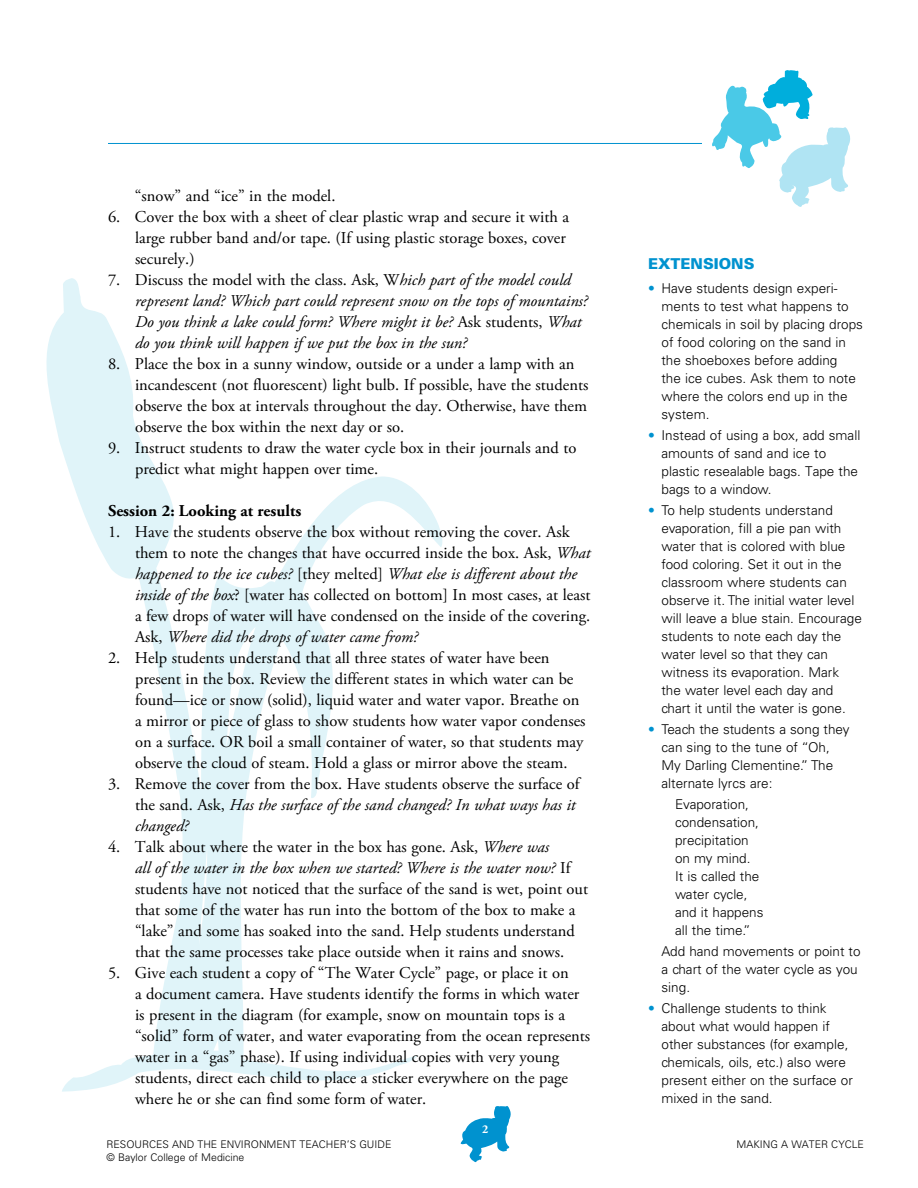
<style>
.page{position:relative;width:918px;height:1188px;background:#fff}
.page>*{position:absolute;margin:0;border:0;box-sizing:border-box;transform-origin:0 0}
.t1{font:16.5px/21px "Adobe Garamond Pro";color:#000}
.t2{font:italic 16.5px/21px "Adobe Garamond Pro";color:#000}
.t3{font:700 16.5px "Adobe Garamond Pro";color:#000}
.t4{font:900 15px "Univers LT Std";color:#0092cf}
.t5{font:300 13.5px/18px "Univers LT Std";color:#000}
.t6{font:700 12px "Adobe Garamond Pro";color:#fff}
.t7{font:300 10.5px/13.5px "Univers LT Std";color:#000}
.s1{font-style:normal}
.s2{font-style:italic}
.s3{color:#0092cf}
</style>
<div class="page">
<svg style="left:461px;top:1106px;width:50px;height:56px"></svg>
<svg style="left:46px;top:278px;width:396px;height:814px"></svg>
<svg style="left:226px;top:627px;width:30px;height:121px"></svg>
<svg style="left:199px;top:848px;width:9px;height:97px"></svg>
<svg style="left:213px;top:1040px;width:6px;height:11px"></svg>
<hr style="left:108px;top:143px;width:594px;height:1px;background:#0092cf">
<svg style="left:712px;top:70px;width:138px;height:137px"></svg>
<p class="t1" style="left:135px;top:186px;width:202px">“snow” and “ice” in the model.</p>
<p class="t1" style="left:135px;top:207px;width:436px;text-indent:-27px">6. Cover the box with a sheet of clear plastic wrap and secure it with a large rubber band and/or tape. (If using plastic storage boxes, cover securely.)</p>
<p class="t2" style="left:135px;top:270px;width:454px;text-indent:-27px"><span class="s1">7. Discuss the model with the class. Ask, W</span>hich part of the model could represent land? Which part could represent snow on the tops of mountains?<br>Do you think a lake could form? Where might it be? <span class="s1">Ask students,</span> What do you think will happen if we put the box in the sun?</p>
<p class="t1" style="left:135px;top:354px;width:455px;text-indent:-27px">8. Place the box in a sunny window, outside or a under a lamp with an incandescent (not fluorescent) light bulb. If possible, have the students observe the box at intervals throughout the day. Otherwise, have them observe the box within the next day or so.</p>
<p class="t1" style="left:135px;top:438px;width:443px;text-indent:-27px">9. Instruct students to draw the water cycle box in their journals and to predict what might happen over time.</p>
<p class="t3" style="left:108px;top:501px;width:195px">Session 2: Looking at results</p>
<p class="t1" style="left:135px;top:522px;width:457px;text-indent:-27px">1. Have the students observe the box without removing the cover. Ask them to note the changes that have occurred inside the box. Ask, <span class="s2">What happened to the ice cubes?</span> [they melted] <span class="s2">What else is different about the inside of the box</span>? [water has collected on bottom] In most cases, at least a few drops of water will have condensed on the inside of the covering.<br>Ask, <span class="s2">Where did the drops of water came from?</span></p>
<p class="t1" style="left:135px;top:648px;width:452px;text-indent:-27px">2. Help students understand that all three states of water have been present in the box. Review the different states in which water can be found—ice or snow (solid), liquid water and water vapor. Breathe on a mirror or piece of glass to show students how water vapor condenses on a surface. OR boil a small container of water, so that students may observe the cloud of steam. Hold a glass or mirror above the steam.</p>
<p class="t1" style="left:135px;top:774px;width:446px;text-indent:-27px">3. Remove the cover from the box. Have students observe the surface of the sand. Ask, <span class="s2">Has the surface of the sand changed? In what ways has it changed?</span></p>
<p class="t1" style="left:135px;top:837px;width:455px;text-indent:-27px">4. Talk about where the water in the box has gone. Ask, <span class="s2">Where was<br>all of the water in the box when we started? Where is the water now?</span> If students have not noticed that the surface of the sand is wet, point out that some of the water has run into the bottom of the box to make a “lake” and some has soaked into the sand. Help students understand that the same processes take place outside when it rains and snows.</p>
<p class="t1" style="left:135px;top:963px;width:457px;text-indent:-27px">5. Give each student a copy of “The Water Cycle” page, or place it on<br>a document camera. Have students identify the forms in which water is present in the diagram (for example, snow on mountain tops is a “solid” form of water, and water evaporating from the ocean represents water in a “gas” phase). If using individual copies with very young students, direct each child to place a sticker everywhere on the page where he or she can find some form of water.</p>
<p class="t7" style="left:106px;top:1137px;width:286px">RESOURCES AND THE ENVIRONMENT TEACHER’S GUIDE © Baylor College of Medicine</p>
<p class="t6" style="left:482px;top:1122px;width:8px">2</p>
<p class="t4" style="left:648px;top:254px;width:108px">EXTENSIONS</p>
<p class="t5" style="left:662px;top:279px;width:203px;text-indent:-14px"><span class="s3">•</span> Have students design experi&shy;ments to test what happens to chemicals in soil by placing drops of food coloring on the sand in the shoeboxes before adding<br>the ice cubes. Ask them to note where the colors end up in the system.</p>
<p class="t5" style="left:662px;top:426px;width:200px;text-indent:-14px"><span class="s3">•</span> Instead of using a box, add small amounts of sand and ice to plastic resealable bags. Tape the bags to a window.</p>
<p class="t5" style="left:662px;top:501px;width:202px;text-indent:-14px"><span class="s3">•</span> To help students understand evaporation, fill a pie pan with water that is colored with blue food coloring. Set it out in the classroom where students can observe it. The initial water level will leave a blue stain. Encourage students to note each day the water level so that they can witness its evaporation. Mark the water level each day and chart it until the water is gone.</p>
<p class="t5" style="left:662px;top:720px;width:190px;text-indent:-14px"><span class="s3">•</span> Teach the students a song they can sing to the tune of “Oh,<br>My Darling Clementine.” The alternate lyrcs are:</p>
<p class="t5" style="left:675px;top:795px;width:90px">Evaporation, condensation, precipitation on my mind.<br>It is called the water cycle, and it happens all the time.”</p>
<p class="t5" style="left:662px;top:942px;width:201px">Add hand movements or point to a chart of the water cycle as you sing.</p>
<p class="t5" style="left:662px;top:999px;width:193px;text-indent:-14px"><span class="s3">•</span> Challenge students to think about what would happen if other substances (for example, chemicals, oils, etc.) also were present either on the surface or mixed in the sand.</p>
<p class="t7" style="left:737px;top:1137px;width:129px">MAKING A WATER CYCLE</p>
</div>
